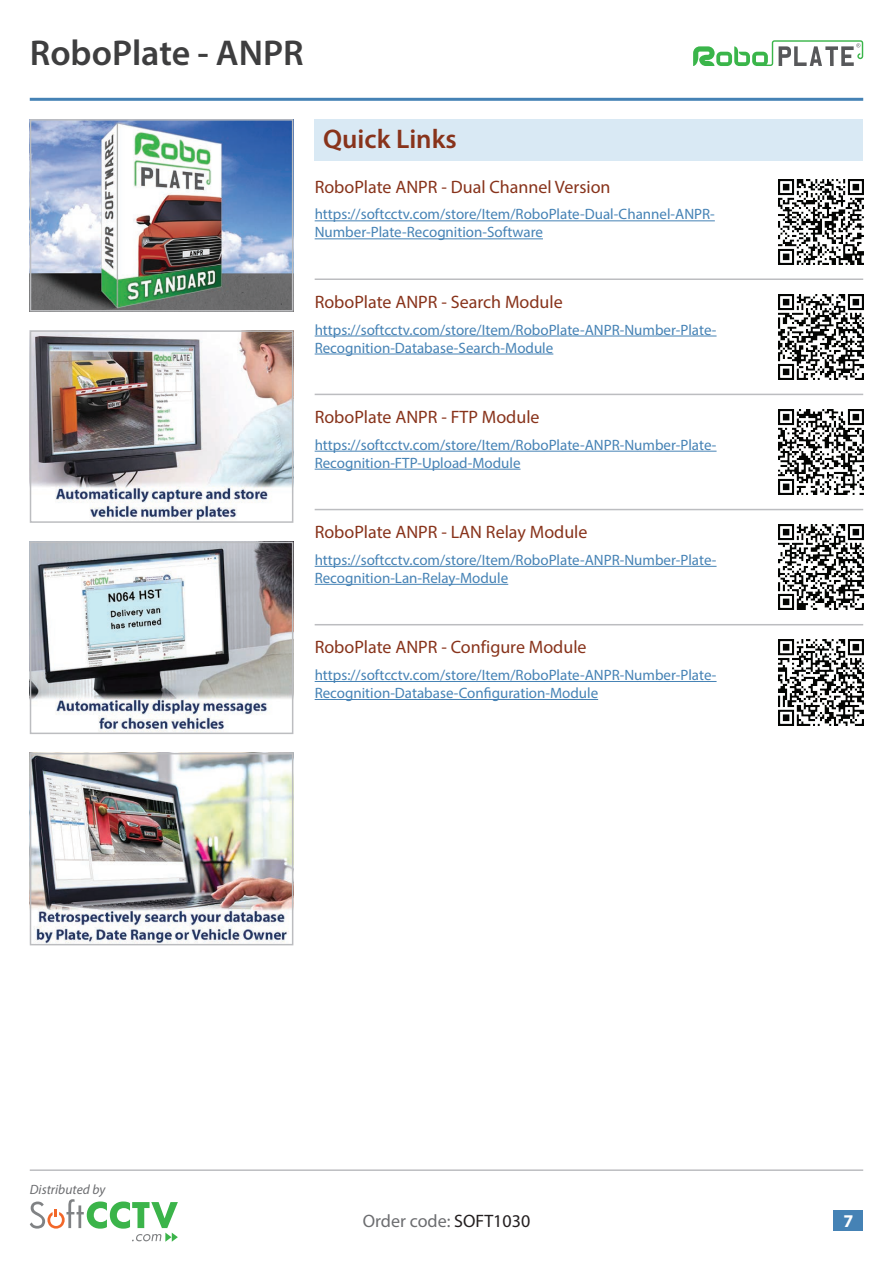
<style>
.page{position:relative;width:893px;height:1263px;background:#fff}
.page>*{position:absolute;margin:0;border:0;box-sizing:border-box;transform-origin:0 0}
.t1{font:600 36px "Myriad Pro";color:#3e3e3f}
.t2{font:600 27px "Myriad Pro";color:#88331b}
.t3{font:18px "Myriad Pro";color:#88331b}
.t4{font:18px "Myriad Pro";color:#6c6d70}
.t5{font:700 18px "Myriad Pro";color:#fff}
.t6{font:15px/18px "Myriad Pro";color:#4582b5}
.t7{font:italic 13.5px "Myriad Pro";color:#6c6d70}
.s1{color:#231f20}
</style>
<div class="page">
<hr style="left:30px;top:1169px;width:833px;height:2px;background:#bcbdc0">
<div style="left:833px;top:1210px;width:30px;height:21px;background:#4582b5"></div>
<hr style="left:30px;top:98px;width:833px;height:3px;background:#4582b5">
<svg style="left:30px;top:1199px;width:148px;height:43px"></svg>
<img style="left:33px;top:122px;width:257px;height:186px">
<div style="left:30px;top:119px;width:263px;height:192px;border:2px solid #bcbdc0"></div>
<img style="left:33px;top:333px;width:257px;height:187px">
<div style="left:30px;top:330px;width:263px;height:193px;border:2px solid #bcbdc0"></div>
<img style="left:33px;top:545px;width:257px;height:186px">
<div style="left:30px;top:542px;width:263px;height:192px;border:2px solid #bcbdc0"></div>
<img style="left:33px;top:756px;width:257px;height:186px">
<div style="left:30px;top:753px;width:263px;height:192px;border:2px solid #bcbdc0"></div>
<svg style="left:693px;top:40px;width:170px;height:26px"></svg>
<div style="left:315px;top:119px;width:548px;height:42px;background:#d9e9f4"></div>
<hr style="left:315px;top:220px;width:400px;height:1px;background:#4582b5">
<hr style="left:315px;top:238px;width:228px;height:1px;background:#4582b5">
<img style="left:778px;top:179px;width:85px;height:85px">
<hr style="left:315px;top:278px;width:548px;height:2px;background:#bcbdc0">
<hr style="left:315px;top:336px;width:402px;height:1px;background:#4582b5">
<hr style="left:315px;top:354px;width:238px;height:1px;background:#4582b5">
<img style="left:778px;top:294px;width:85px;height:86px">
<hr style="left:315px;top:394px;width:548px;height:1px;background:#bcbdc0">
<hr style="left:315px;top:451px;width:402px;height:1px;background:#4582b5">
<hr style="left:315px;top:469px;width:205px;height:1px;background:#4582b5">
<img style="left:778px;top:410px;width:85px;height:85px">
<hr style="left:315px;top:509px;width:548px;height:1px;background:#bcbdc0">
<hr style="left:315px;top:566px;width:402px;height:1px;background:#4582b5">
<hr style="left:315px;top:584px;width:193px;height:1px;background:#4582b5">
<img style="left:778px;top:525px;width:85px;height:85px">
<hr style="left:315px;top:624px;width:548px;height:1px;background:#bcbdc0">
<hr style="left:315px;top:681px;width:402px;height:1px;background:#4582b5">
<hr style="left:315px;top:699px;width:283px;height:1px;background:#4582b5">
<img style="left:778px;top:640px;width:85px;height:85px">
<h1 class="t1" style="left:30px;top:30px;width:275px">RoboPlate - ANPR</h1>
<h2 class="t2" style="left:323px;top:122px;width:135px">Quick Links</h2>
<p class="t3" style="left:315px;top:176px;width:297px">RoboPlate ANPR - Dual Channel Version</p>
<p class="t6" style="left:315px;top:205px;width:402px">https://softcctv.com/store/Item/RoboPlate-Dual-Channel-ANPR-<br>Number-Plate-Recognition-Software</p>
<p class="t3" style="left:315px;top:291px;width:250px">RoboPlate ANPR - Search Module</p>
<p class="t6" style="left:315px;top:320px;width:403px">https://softcctv.com/store/Item/RoboPlate-ANPR-Number-Plate-<br>Recognition-Database-Search-Module</p>
<p class="t3" style="left:315px;top:406px;width:226px">RoboPlate ANPR - FTP Module</p>
<p class="t6" style="left:315px;top:435px;width:403px">https://softcctv.com/store/Item/RoboPlate-ANPR-Number-Plate-<br>Recognition-FTP-Upload-Module</p>
<p class="t3" style="left:315px;top:521px;width:274px">RoboPlate ANPR - LAN Relay Module</p>
<p class="t6" style="left:315px;top:550px;width:403px">https://softcctv.com/store/Item/RoboPlate-ANPR-Number-Plate-<br>Recognition-Lan-Relay-Module</p>
<p class="t3" style="left:315px;top:636px;width:273px">RoboPlate ANPR - Configure Module</p>
<p class="t6" style="left:315px;top:666px;width:403px">https://softcctv.com/store/Item/RoboPlate-ANPR-Number-Plate-<br>Recognition-Database-Configuration-Module</p>
<p class="t7" style="left:30px;top:1181px;width:77px">Distributed by</p>
<p class="t4" style="left:363px;top:1210px;width:169px">Order code: <span class="s1">SOFT1030</span></p>
<p class="t5" style="left:843px;top:1209px;width:11px">7</p>
</div>
